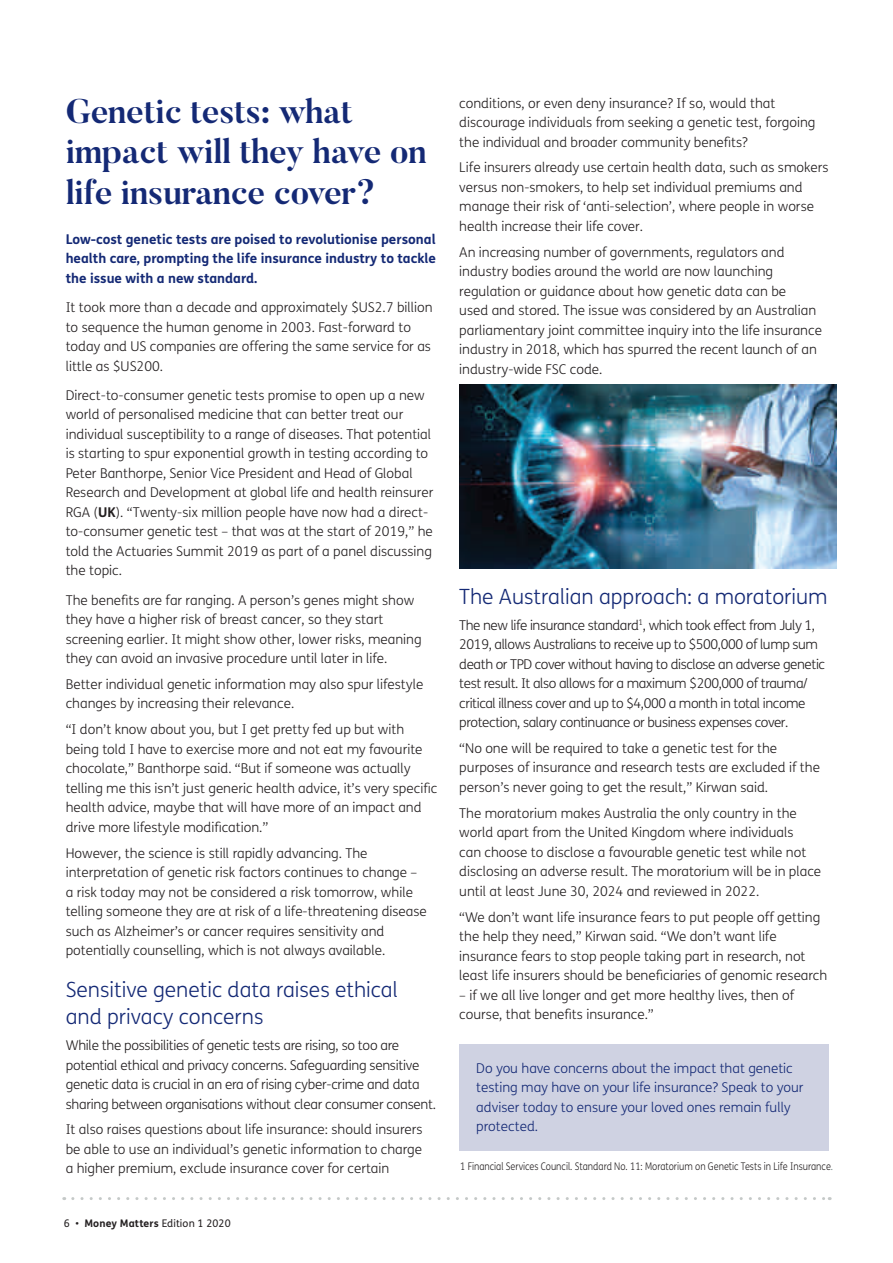
<style>
.page{position:relative;width:893px;height:1263px;background:#fff}
.page>*{position:absolute;margin:0;border:0;box-sizing:border-box;transform-origin:0 0}
.t1{font:700 34.05px/41px "Butler";letter-spacing:-.01em;color:#142975}
.t2{font:300 21px/27px "FS Me";color:#142975}
.t3{font:300 13.5px/19.5px "FS Me";color:#231f20}
.t4{font:300 13.5px/19.5px "FS Me";letter-spacing:-.03em;color:#231f20}
.t5{font:300 13.5px/19.5px "FS Me";letter-spacing:-.02em;color:#231f20}
.t6{font:300 13.5px/19.5px "FS Me";color:#142975}
.t7{font:700 13.5px/19.5px "FS Me";color:#142975;text-align:justify}
.t8{font:300 10.5px "FS Me";color:#231f20;scale:.87 1}
.t9{font:10.5px "FS Me";letter-spacing:.01em;color:#231f20}
.s1{font-weight:700}
.s2{color:#5d7775}
</style>
<div class="page">
<img style="left:459px;top:384px;width:377px;height:184px">
<div style="left:459px;top:1044px;width:370px;height:106px;background:#cfd2e2"></div>
<svg style="left:73px;top:1197px;width:757px;height:3px"></svg>
<h1 class="t1" style="left:66px;top:91px;width:363px">Genetic tests: what impact will they have on life insurance cover?</h1>
<p class="t7" style="left:66px;top:229px;width:372px">Low-cost genetic tests are poised to revolutionise personal health care, prompting the life insurance industry to tackle the issue with a new standard.</p>
<p class="t3" style="left:66px;top:297px;width:368px">It took more than a decade and approximately $US2.7 billion to sequence the human genome in 2003. Fast-forward to today and US companies are offering the same service for as little as $US200.</p>
<p class="t3" style="left:66px;top:385px;width:369px">Direct-to-consumer genetic tests promise to open up a new world of personalised medicine that can better treat our individual susceptibility to a range of diseases. That potential is starting to spur exponential growth in testing according to Peter Banthorpe, Senior Vice President and Head of Global Research and Development at global life and health reinsurer RGA (<span class="s1">UK</span>). “Twenty-six million people have now had a direct&shy;to-consumer genetic test – that was at the start of 2019,” he told the Actuaries Summit 2019 as part of a panel discussing the topic.</p>
<p class="t3" style="left:66px;top:590px;width:357px">The benefits are far ranging. A person’s genes might show they have a higher risk of breast cancer, so they start screening earlier. It might show other, lower risks, meaning they can avoid an invasive procedure until later in life.</p>
<p class="t3" style="left:66px;top:674px;width:359px">Better individual genetic information may also spur lifestyle changes by increasing their relevance.</p>
<p class="t3" style="left:66px;top:719px;width:373px">“I don’t know about you, but I get pretty fed up but with being told I have to exercise more and not eat my favourite chocolate,” Banthorpe said. “But if someone was actually telling me this isn’t just generic health advice, it’s very specific health advice, maybe that will have more of an impact and drive more lifestyle modification.”</p>
<p class="t3" style="left:66px;top:843px;width:363px">However, the science is still rapidly advancing. The interpretation of genetic risk factors continues to change – a risk today may not be considered a risk tomorrow, while telling someone they are at risk of a life-threatening disease such as Alzheimer’s or cancer requires sensitivity and potentially counselling, which is not always available.</p>
<h2 class="t2" style="left:66px;top:976px;width:334px">Sensitive genetic data raises ethical and privacy concerns</h2>
<p class="t5" style="left:66px;top:1035px;width:372px">While the possibilities of genetic tests are rising, so too are potential ethical and privacy concerns. Safeguarding sensitive genetic data is crucial in an era of rising cyber-crime and data sharing between organisations without clear consumer consent.</p>
<p class="t3" style="left:66px;top:1119px;width:358px;text-align:justify">It also raises questions about life insurance: should insurers be able to use an individual’s genetic information to charge a higher premium, exclude insurance cover for certain</p>
<p class="t9" style="left:64px;top:1216px;width:168px">6 • <span class="s1">Money Matters</span> Edition 1 2020</p>
<p class="t3" style="left:459px;top:93px;width:358px">conditions, or even deny insurance? If so, would that discourage individuals from seeking a genetic test, forgoing the individual and broader community benefits?</p>
<p class="t3" style="left:459px;top:158px;width:371px">Life insurers already use certain health data, such as smokers versus non-smokers, to help set individual premiums and manage their risk of ‘anti-selection’, where people in worse health increase their life cover.</p>
<p class="t3" style="left:459px;top:242px;width:364px">An increasing number of governments, regulators and industry bodies around the world are now launching regulation or guidance about how genetic data can be<br>used and stored. The issue was considered by an Australian parliamentary joint committee inquiry into the life insurance industry in 2018, which has spurred the recent launch of an industry-wide FSC code.</p>
<h2 class="t2" style="left:459px;top:582px;width:370px">The Australian approach: a moratorium</h2>
<p class="t4" style="left:459px;top:615px;width:367px">The new life insurance standard<sup>1</sup>, which took effect from July 1, 2019, allows Australians to receive up to $500,000 of lump sum death or TPD cover without having to disclose an adverse genetic test result. It also allows for a maximum $200,000 of trauma/ critical illness cover and up to $4,000 a month in total income protection, salary continuance or business expenses cover.</p>
<p class="t3" style="left:459px;top:738px;width:362px">“No one will be required to take a genetic test for the purposes of insurance and research tests are excluded if the person’s never going to get the result,” Kirwan said.</p>
<p class="t3" style="left:459px;top:803px;width:363px">The moratorium makes Australia the only country in the world apart from the United Kingdom where individuals<br>can choose to disclose a favourable genetic test while not disclosing an adverse result. The moratorium will be in place until at least June 30, 2024 and reviewed in 2022.</p>
<p class="t3" style="left:459px;top:907px;width:370px">“We don’t want life insurance fears to put people off getting the help they need,” Kirwan said. “We don’t want life insurance fears to stop people taking part in research, not least life insurers should be beneficiaries of genomic research</p>
<p class="t3" style="left:459px;top:985px;width:336px">– if we all live longer and get more healthy lives, then of course, that benefits insurance.”</p>
<p class="t6" style="left:476px;top:1058px;width:329px">Do you have concerns about the impact that genetic testing may have on your life insurance? Speak to your adviser today to ensure your loved ones remain fully protected.</p>
<p class="t8" style="left:460px;top:1159px;width:430px">1 Financial Services Council. Standard No. 11: Moratorium on Genetic Tests in Life Insurance<span class="s2">.</span></p>
</div>
